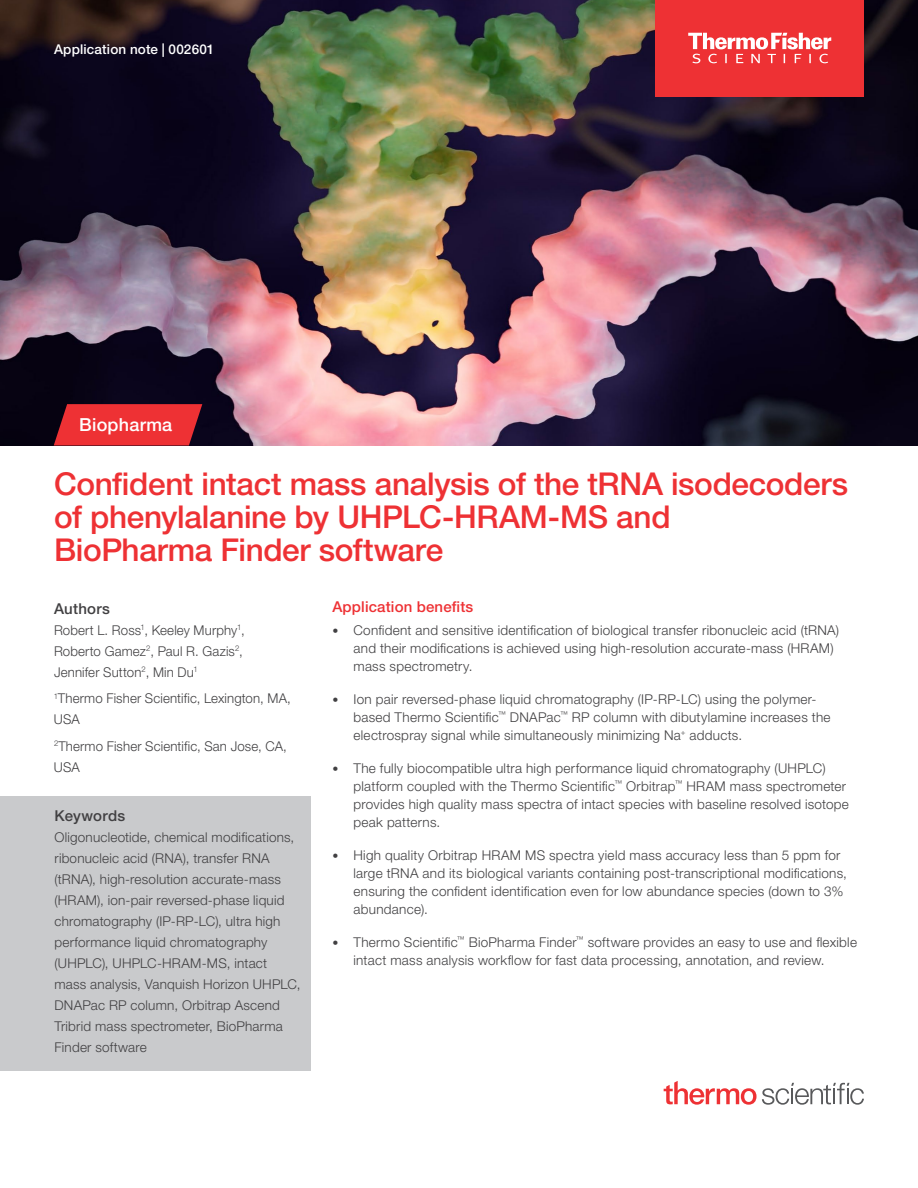
<style>
.page{position:relative;width:918px;height:1188px;background:#fff}
.page>*{position:absolute;margin:0;border:0;box-sizing:border-box;transform-origin:0 0}
.t1{font:500 31.5px/33px "Helvetica Neue LTW1 G";letter-spacing:-.01em;color:#ee3134}
.t2{font:500 18px "Helvetica Neue LTW1 G";letter-spacing:.01em;color:#fff}
.t3{font:500 15px "Helvetica Neue LTW1 G";letter-spacing:.01em;color:#ee3134}
.t4{font:500 15px "Helvetica Neue LTW1 G";letter-spacing:.02em;color:#414042}
.t5{font:300 13.5px/21px "Helvetica Neue LTW1 G";letter-spacing:.02em;color:#414042}
.t6{font:500 13.5px "Helvetica Neue LTW1 G";letter-spacing:.01em;color:#fff}
.s1{font-size:12px}
</style>
<div class="page">
<img style="left:0;top:0;width:918px;height:446px">
<svg style="left:664px;top:1081px;width:200px;height:24px"></svg>
<div style="left:0;top:796px;width:310px;height:275px;background:#c9cacc"></div>
<div style="left:656px;top:0;width:208px;height:96px;background:#ee3134"></div>
<svg style="left:688px;top:33px;width:143px;height:30px"></svg>
<svg style="left:54px;top:404px;width:148px;height:42px;background:#d62c31"></svg>
<p class="t6" style="left:54px;top:41px;width:162px">Application note | 002601</p>
<h2 class="t2" style="left:79px;top:414px;width:95px">Biopharma</h2>
<h1 class="t1" style="left:54px;top:467px;width:796px">Confident intact mass analysis of the tRNA isodecoders of phenylalanine by UHPLC-HRAM-MS and<br>BioPharma Finder software</h1>
<p class="t4" style="left:54px;top:599px;width:58px">Authors</p>
<p class="t5" style="left:54px;top:619px;width:192px">Robert L. Ross<sup>1</sup>, Keeley Murphy<sup>1</sup>,<br>Roberto Gamez<sup>2</sup>, Paul R. Gazis<sup>2</sup>,<br>Jennifer Sutton<sup>2</sup>, Min Du<sup>1</sup></p>
<p class="t5" style="left:54px;top:688px;width:238px"><sup>1</sup>Thermo Fisher Scientific, Lexington, MA,<br>USA</p>
<p class="t5" style="left:54px;top:735px;width:235px"><sup>2</sup>Thermo Fisher Scientific, San Jose, CA,<br>USA</p>
<p class="t4" style="left:54px;top:806px;width:72px">Keywords</p>
<p class="t5" style="left:54px;top:826px;width:248px">Oligonucleotide, chemical modifications, ribonucleic acid (RNA), transfer RNA (tRNA), high-resolution accurate-mass (HRAM), ion-pair reversed-phase liquid chromatography (IP-RP-LC), ultra high performance liquid chromatography (UHPLC), UHPLC-HRAM-MS, intact mass analysis, Vanquish Horizon UHPLC, DNAPac RP column, Orbitrap Ascend Tribrid mass spectrometer, BioPharma Finder software</p>
<p class="t3" style="left:333px;top:598px;width:142px">Application benefits</p>
<p class="t5" style="left:354px;top:621px;width:487px;line-height:18px;text-indent:-21px"><span class="s1">•</span> Confident and sensitive identification of biological transfer ribonucleic acid (tRNA) and their modifications is achieved using high-resolution accurate-mass (HRAM) mass spectrometry.</p>
<p class="t5" style="left:353px;top:690px;width:479px;line-height:18px;text-indent:-21px"><span class="s1">•</span> Ion pair reversed-phase liquid chromatography (IP-RP-LC) using the polymer&shy;based Thermo Scientific<sup>™</sup> DNAPac<sup>™</sup> RP column with dibutylamine increases the electrospray signal while simultaneously minimizing Na<sup>+</sup> adducts.</p>
<p class="t5" style="left:354px;top:759px;width:497px;line-height:18px;text-indent:-21px"><span class="s1">•</span> The fully biocompatible ultra high performance liquid chromatography (UHPLC) platform coupled with the Thermo Scientific<sup>™</sup> Orbitrap<sup>™</sup> HRAM mass spectrometer provides high quality mass spectra of intact species with baseline resolved isotope peak patterns.</p>
<p class="t5" style="left:354px;top:846px;width:495px;line-height:18px;text-indent:-21px"><span class="s1">•</span> High quality Orbitrap HRAM MS spectra yield mass accuracy less than 5 ppm for large tRNA and its biological variants containing post-transcriptional modifications, ensuring the confident identification even for low abundance species (down to 3% abundance).</p>
<p class="t5" style="left:353px;top:933px;width:505px;line-height:18px;text-indent:-21px"><span class="s1">•</span> Thermo Scientific<sup>™</sup> BioPharma Finder<sup>™</sup> software provides an easy to use and flexible intact mass analysis workflow for fast data processing, annotation, and review.</p>
</div>
